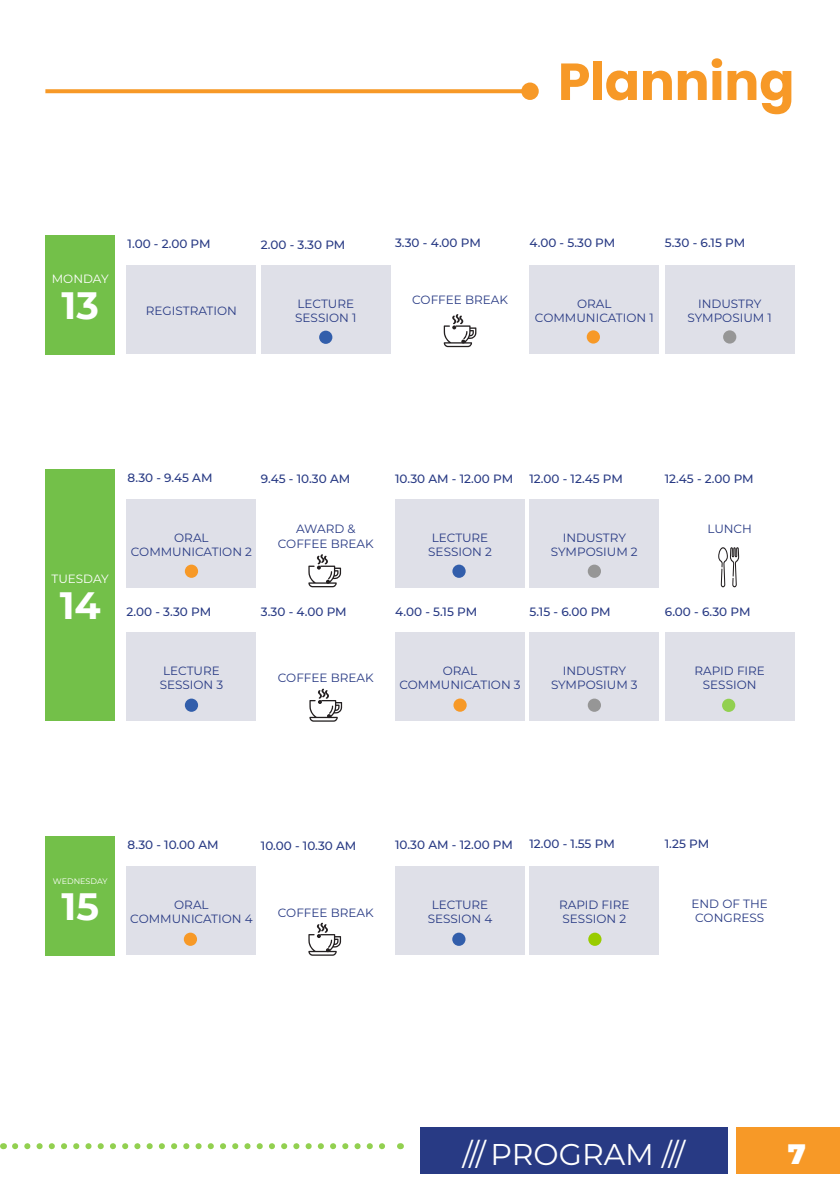
<style>
.page{position:relative;width:840px;height:1191px;background:#fff}
.page>*{position:absolute;margin:0;border:0;box-sizing:border-box;transform-origin:0 0}
.Titre_1{font:700 52px "Poppins";letter-spacing:-.005em;color:#f79927}
.t1{font:700 38px "Montserrat";color:#fff}
.t2{font:30px "Montserrat";color:#fff}
.t3{font:900 28px "Montserrat";color:#fff}
.t4{font:12px "Montserrat";color:#283a84}
.t5{font:500 12px "Montserrat";color:#283a84}
.t6{font:12px "Montserrat";color:#fff}
.t7{font:8px "Montserrat";color:#fff}
</style>
<div class="page">
<svg style="left:15px;top:1143px;width:370px;height:6px"></svg>
<div style="left:420px;top:1127px;width:307px;height:46px;background:#283a84"></div>
<div style="left:736px;top:1127px;width:103px;height:46px;background:#f79927"></div>
<hr style="left:0;top:880px;width:1px;height:239px;background:#283a84">
<div style="left:521px;top:82px;width:17px;height:18px;background:#f79927;border-radius:50%"></div>
<svg style="left:45px;top:89px;width:477px;height:4px;background:#f79f33"></svg>
<div style="left:45px;top:235px;width:70px;height:119px;background:#73c049"></div>
<div style="left:126px;top:265px;width:130px;height:88px;background:#dfe0e8"></div>
<div style="left:261px;top:265px;width:129px;height:88px;background:#dfe0e8"></div>
<div style="left:529px;top:265px;width:130px;height:88px;background:#dfe0e8"></div>
<div style="left:664px;top:265px;width:130px;height:88px;background:#dfe0e8"></div>
<div style="left:319px;top:331px;width:13px;height:13px;background:#325eab;border-radius:50%"></div>
<div style="left:722px;top:330px;width:14px;height:13px;background:#969696;border-radius:50%"></div>
<div style="left:586px;top:330px;width:13px;height:13px;background:#f79927;border-radius:50%"></div>
<svg style="left:443px;top:314px;width:33px;height:33px"></svg>
<div style="left:45px;top:836px;width:70px;height:119px;background:#73c049"></div>
<div style="left:126px;top:865px;width:130px;height:89px;background:#dfe0e8"></div>
<div style="left:395px;top:865px;width:129px;height:89px;background:#dfe0e8"></div>
<div style="left:529px;top:865px;width:130px;height:89px;background:#dfe0e8"></div>
<div style="left:452px;top:932px;width:13px;height:14px;background:#325eab;border-radius:50%"></div>
<div style="left:184px;top:932px;width:13px;height:14px;background:#f79927;border-radius:50%"></div>
<div style="left:588px;top:932px;width:13px;height:14px;background:#9c0;border-radius:50%"></div>
<svg style="left:308px;top:922px;width:33px;height:33px"></svg>
<div style="left:45px;top:469px;width:70px;height:251px;background:#73c049"></div>
<div style="left:126px;top:499px;width:130px;height:88px;background:#dfe0e8"></div>
<div style="left:126px;top:632px;width:130px;height:88px;background:#dfe0e8"></div>
<div style="left:395px;top:499px;width:129px;height:88px;background:#dfe0e8"></div>
<div style="left:395px;top:632px;width:129px;height:88px;background:#dfe0e8"></div>
<div style="left:529px;top:499px;width:130px;height:88px;background:#dfe0e8"></div>
<div style="left:529px;top:632px;width:130px;height:88px;background:#dfe0e8"></div>
<div style="left:664px;top:632px;width:130px;height:88px;background:#dfe0e8"></div>
<div style="left:452px;top:564px;width:13px;height:14px;background:#325eab;border-radius:50%"></div>
<div style="left:587px;top:564px;width:13px;height:14px;background:#969696;border-radius:50%"></div>
<div style="left:587px;top:698px;width:13px;height:14px;background:#969696;border-radius:50%"></div>
<div style="left:185px;top:698px;width:13px;height:14px;background:#325eab;border-radius:50%"></div>
<div style="left:185px;top:564px;width:13px;height:14px;background:#f79927;border-radius:50%"></div>
<div style="left:453px;top:698px;width:13px;height:13px;background:#f79927;border-radius:50%"></div>
<svg style="left:308px;top:554px;width:33px;height:33px"></svg>
<svg style="left:309px;top:688px;width:33px;height:33px"></svg>
<svg style="left:718px;top:547px;width:20px;height:40px"></svg>
<div style="left:721px;top:698px;width:13px;height:14px;background:#92d050;border-radius:50%"></div>
<p class="Titre_1" style="left:557px;top:52px;width:238px">Planning</p>
<p class="t6" style="left:52px;top:270px;width:58px">MONDAY</p>
<p class="t1" style="left:61px;top:278px;width:39px">13</p>
<p class="t5" style="left:128px;top:235px;width:84px">1.00 - 2.00 PM</p>
<p class="t5" style="left:261px;top:237px;width:86px">2.00 - 3.30 PM</p>
<p class="t5" style="left:395px;top:234px;width:87px">3.30 - 4.00 PM</p>
<p class="t5" style="left:529px;top:234px;width:87px">4.00 - 5.30 PM</p>
<p class="t5" style="left:664px;top:234px;width:82px">5.30 - 6.15 PM</p>
<p class="t4" style="left:146px;top:302px;width:92px">REGISTRATION</p>
<p class="t4" style="left:297px;top:295px;width:58px">LECTURE</p>
<p class="t4" style="left:295px;top:310px;width:63px">SESSION 1</p>
<p class="t4" style="left:412px;top:292px;width:97px">COFFEE BREAK</p>
<p class="t4" style="left:577px;top:295px;width:36px">ORAL</p>
<p class="t4" style="left:534px;top:310px;width:120px">COMMUNICATION 1</p>
<p class="t4" style="left:697px;top:295px;width:65px">INDUSTRY</p>
<p class="t4" style="left:687px;top:310px;width:86px">SYMPOSIUM 1</p>
<p class="t6" style="left:52px;top:570px;width:59px">TUESDAY</p>
<p class="t1" style="left:60px;top:578px;width:43px">14</p>
<p class="t5" style="left:128px;top:469px;width:86px">8.30 - 9.45 AM</p>
<p class="t5" style="left:261px;top:470px;width:91px">9.45 - 10.30 AM</p>
<p class="t4" style="left:174px;top:529px;width:36px">ORAL</p>
<p class="t4" style="left:131px;top:543px;width:123px">COMMUNICATION 2</p>
<p class="t4" style="left:296px;top:520px;width:61px">AWARD &amp;</p>
<p class="t4" style="left:278px;top:535px;width:97px">COFFEE BREAK</p>
<p class="t5" style="left:126px;top:603px;width:86px">2.00 - 3.30 PM</p>
<p class="t5" style="left:261px;top:603px;width:87px">3.30 - 4.00 PM</p>
<p class="t4" style="left:163px;top:662px;width:58px">LECTURE</p>
<p class="t4" style="left:159px;top:677px;width:65px">SESSION 3</p>
<p class="t4" style="left:278px;top:669px;width:97px">COFFEE BREAK</p>
<p class="t5" style="left:395px;top:470px;width:119px">10.30 AM - 12.00 PM</p>
<p class="t5" style="left:529px;top:470px;width:95px">12.00 - 12.45 PM</p>
<p class="t4" style="left:431px;top:529px;width:58px">LECTURE</p>
<p class="t4" style="left:428px;top:543px;width:65px">SESSION 2</p>
<p class="t4" style="left:562px;top:529px;width:65px">INDUSTRY</p>
<p class="t4" style="left:550px;top:543px;width:88px">SYMPOSIUM 2</p>
<p class="t5" style="left:395px;top:603px;width:83px">4.00 - 5.15 PM</p>
<p class="t5" style="left:529px;top:603px;width:83px">5.15 - 6.00 PM</p>
<p class="t4" style="left:442px;top:662px;width:36px">ORAL</p>
<p class="t4" style="left:399px;top:677px;width:123px">COMMUNICATION 3</p>
<p class="t4" style="left:562px;top:662px;width:65px">INDUSTRY</p>
<p class="t4" style="left:550px;top:677px;width:88px">SYMPOSIUM 3</p>
<p class="t5" style="left:664px;top:470px;width:90px">12.45 - 2.00 PM</p>
<p class="t4" style="left:707px;top:520px;width:46px">LUNCH</p>
<p class="t5" style="left:664px;top:603px;width:87px">6.00 - 6.30 PM</p>
<p class="t4" style="left:694px;top:662px;width:72px">RAPID FIRE</p>
<p class="t4" style="left:702px;top:677px;width:55px">SESSION</p>
<p class="t5" style="left:128px;top:836px;width:92px">8.30 - 10.00 AM</p>
<p class="t5" style="left:261px;top:837px;width:97px">10.00 - 10.30 AM</p>
<p class="t5" style="left:395px;top:837px;width:119px">10.30 AM - 12.00 PM</p>
<p class="t5" style="left:529px;top:835px;width:87px">12.00 - 1.55 PM</p>
<p class="t5" style="left:664px;top:835px;width:46px">1.25 PM</p>
<p class="t7" style="left:53px;top:875px;width:56px">WEDNESDAY</p>
<p class="t1" style="left:61px;top:879px;width:39px">15</p>
<p class="t4" style="left:174px;top:896px;width:36px">ORAL</p>
<p class="t4" style="left:130px;top:910px;width:124px">COMMUNICATION 4</p>
<p class="t4" style="left:278px;top:904px;width:97px">COFFEE BREAK</p>
<p class="t4" style="left:431px;top:896px;width:58px">LECTURE</p>
<p class="t4" style="left:427px;top:910px;width:66px">SESSION 4</p>
<p class="t4" style="left:559px;top:896px;width:72px">RAPID FIRE</p>
<p class="t4" style="left:562px;top:910px;width:65px">SESSION 2</p>
<p class="t4" style="left:691px;top:895px;width:78px">END OF THE</p>
<p class="t4" style="left:694px;top:909px;width:71px">CONGRESS</p>
<h3 class="t2" style="left:462px;top:1133px;width:224px">/// PROGRAM ///</h3>
<h3 class="t3" style="left:787px;top:1133px;width:20px">7</h3>
</div>
